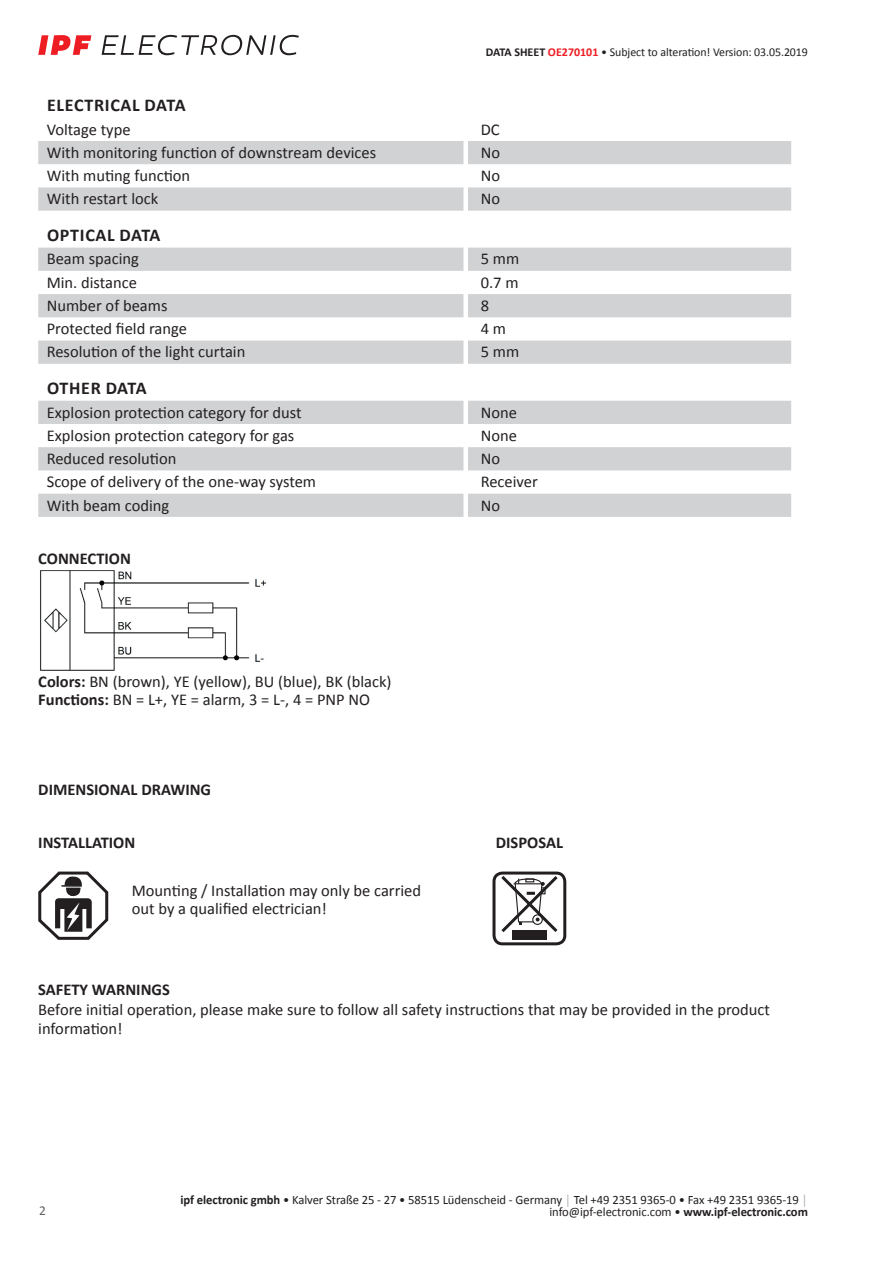
<style>
.page{position:relative;width:893px;height:1263px;background:#fff}
.page>*{position:absolute;margin:0;border:0;box-sizing:border-box;transform-origin:0 0}
.t1{font:700 18px "Calibri";letter-spacing:.04em;color:#231f20}
.t2{font:700 18px "Calibri";letter-spacing:.015em;color:#231f20}
.t3{font:16.5px/18px "Calibri";color:#231f20}
.t4{font:700 16.5px "Calibri";color:#231f20}
.t5{font:13.5px "Calibri";color:#636366}
.t6{font:12.75px/12.6px "Calibri";letter-spacing:-.005em;color:#231f20;text-align:right}
.t7{font:12px "Calibri";letter-spacing:-.005em;color:#231f20}
.s1{font-weight:700}
.s2{font-weight:700;color:#ee1d23}
.s3{color:#a8a9ad}
</style>
<div class="page">
<svg style="left:102px;top:35px;width:197px;height:20px"></svg>
<svg style="left:38px;top:35px;width:53px;height:20px"></svg>
<svg style="left:38px;top:141px;width:753px;height:70px;fill:#d1d2d4"></svg>
<svg style="left:38px;top:248px;width:753px;height:116px;fill:#d1d2d4"></svg>
<svg style="left:38px;top:401px;width:753px;height:116px;fill:#d1d2d4"></svg>
<img style="left:40px;top:570px;width:227px;height:100px">
<svg style="left:38px;top:871px;width:71px;height:69px"></svg>
<div style="left:492px;top:871px;width:74px;height:74px;border:3px solid #231f20;border-radius:9px"></div>
<div style="left:512px;top:930px;width:35px;height:9px;background:#231f20"></div>
<svg style="left:498px;top:873px;width:63px;height:60px"></svg>
<p class="t7" style="left:486px;top:44px;width:324px"><span class="s1">DATA SHEET</span> <span class="s2">OE270101</span> • Subject to alteration! Version: 03.05.2019</p>
<p class="t1" style="left:47px;top:93px;width:140px">ELECTRICAL DATA</p>
<p class="t3" style="left:47px;top:120px;width:85px">Voltage type</p>
<p class="t3" style="left:481px;top:120px;width:20px">DC</p>
<p class="t3" style="left:47px;top:143px;width:331px">With monitoring function of downstream devices</p>
<p class="t3" style="left:481px;top:143px;width:21px">No</p>
<p class="t3" style="left:47px;top:166px;width:145px">With muting function</p>
<p class="t3" style="left:481px;top:166px;width:21px">No</p>
<p class="t3" style="left:47px;top:189px;width:113px">With restart lock</p>
<p class="t3" style="left:481px;top:189px;width:21px">No</p>
<p class="t1" style="left:47px;top:223px;width:115px">OPTICAL DATA</p>
<p class="t3" style="left:47px;top:250px;width:94px">Beam spacing</p>
<p class="t3" style="left:481px;top:250px;width:40px">5 mm</p>
<p class="t3" style="left:47px;top:273px;width:92px">Min. distance</p>
<p class="t3" style="left:481px;top:273px;width:39px">0.7 m</p>
<p class="t3" style="left:47px;top:296px;width:122px">Number of beams</p>
<p class="t3" style="left:481px;top:296px;width:10px">8</p>
<p class="t3" style="left:47px;top:319px;width:142px">Protected field range</p>
<p class="t3" style="left:481px;top:319px;width:27px">4m</p>
<p class="t3" style="left:47px;top:342px;width:200px">Resolution of the light curtain</p>
<p class="t3" style="left:481px;top:342px;width:40px">5 mm</p>
<p class="t2" style="left:47px;top:376px;width:101px">OTHER DATA</p>
<p class="t3" style="left:47px;top:403px;width:256px">Explosion protection category for dust</p>
<p class="t3" style="left:481px;top:403px;width:38px">None</p>
<p class="t3" style="left:47px;top:426px;width:249px">Explosion protection category for gas</p>
<p class="t3" style="left:481px;top:426px;width:38px">None</p>
<p class="t3" style="left:47px;top:449px;width:131px">Reduced resolution</p>
<p class="t3" style="left:481px;top:449px;width:21px">No</p>
<p class="t3" style="left:47px;top:472px;width:271px">Scope of delivery of the one-way system</p>
<p class="t3" style="left:481px;top:472px;width:59px">Receiver</p>
<p class="t3" style="left:47px;top:496px;width:124px">With beam coding</p>
<p class="t3" style="left:481px;top:496px;width:21px">No</p>
<p class="t4" style="left:38px;top:546px;width:94px">CONNECTION</p>
<p class="t3" style="left:38px;top:672px;width:355px"><span class="s1">Colors:</span> BN (brown), YE (yellow), BU (blue), BK (black)<br><span class="s1">Functions:</span> BN = L+, YE = alarm, 3 = L-, 4 = PNP NO</p>
<p class="t4" style="left:38px;top:778px;width:174px">DIMENSIONAL DRAWING</p>
<p class="t4" style="left:38px;top:831px;width:99px">INSTALLATION</p>
<p class="t4" style="left:496px;top:831px;width:69px">DISPOSAL</p>
<p class="t3" style="left:132px;top:880px;width:291px">Mounting / Installation may only be carried out by a qualified electrician!</p>
<p class="t4" style="left:38px;top:977px;width:133px">SAFETY WARNINGS</p>
<p class="t3" style="left:38px;top:999px;width:733px;line-height:19.8px">Before initial operation, please make sure to follow all safety instructions that may be provided in the product information!</p>
<p class="t5" style="left:39px;top:1201px;width:8px">2</p>
<p class="t6" style="left:180px;top:1193px;width:629px"><span class="s1">ipf electronic gmbh</span> • Kalver Straße 25 - 27 • 58515 Lüdenscheid - Germany <span class="s3">│</span> Tel +49 2351 9365-0 • Fax +49 2351 9365-19 <span class="s3">│ </span>info@ipf-electronic.com • <span class="s1">www.ipf-electronic.com</span></p>
</div>
